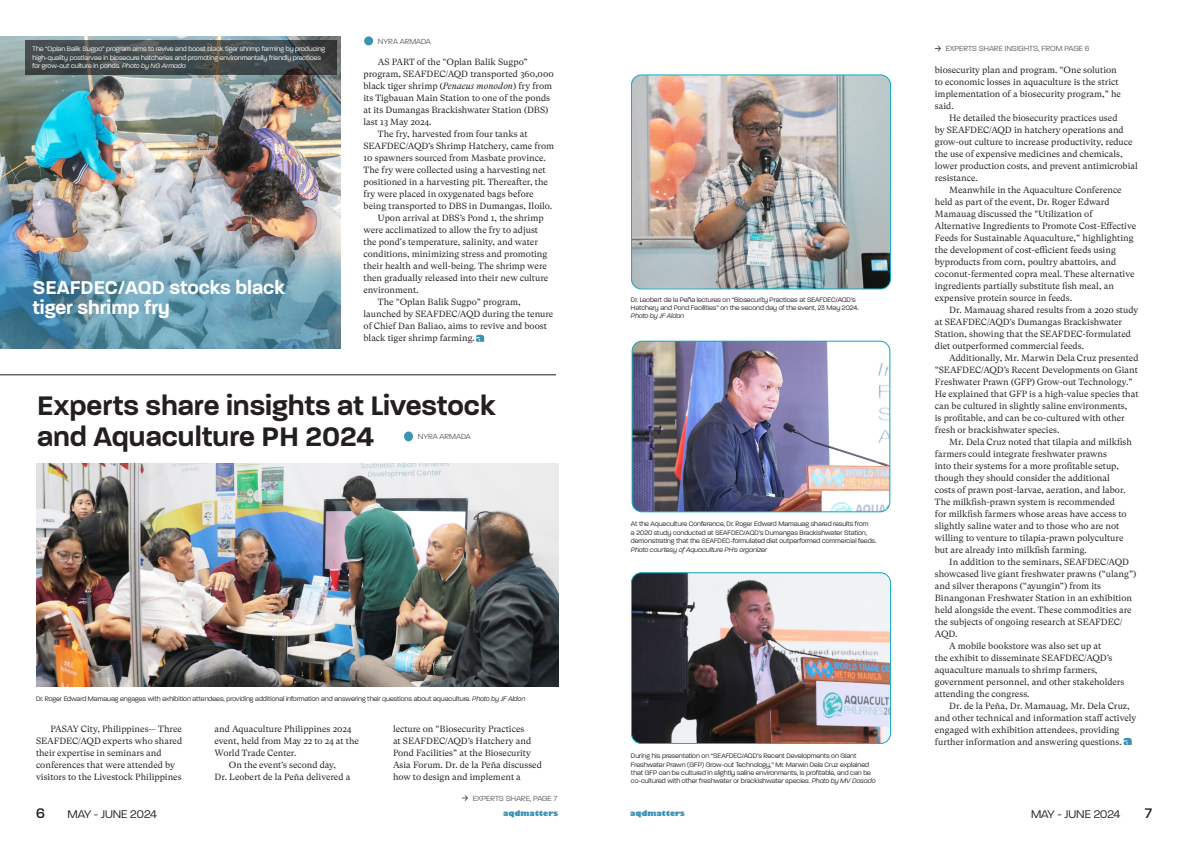
<style>
.page{position:relative;width:1188px;height:843px;background:#fff}
.page>*{position:absolute;margin:0;border:0;box-sizing:border-box;transform-origin:0 0}
.t1{font:600 29px "Paralucent";color:#231f20}
.t2{font:600 20px/20px "Paralucent";color:#fff}
.t3{font:500 15px "Paralucent";color:#231f20}
.t4{font:300 12px "Paralucent";color:#231f20}
.t5{font:9px/12px "GT Super Text";color:#231f20}
.t6{font:300 8px "Paralucent";color:#5f5f62}
.t7{font:800 7.5px "Gill Sans";color:#3b92b3}
.t8{font:300 7px/8.4px "Paralucent";color:#231f20}
.t9{font:300 7px/8.4px "Paralucent";color:#fff}
.s1{font-style:italic}
.s2{font-family:"GT Super Txt Trial";font-style:italic}
</style>
<div class="page">
<img style="left:0;top:36px;width:340px;height:205px">
<img style="left:0;top:241px;width:340px;height:108px">
<div style="left:364px;top:36px;width:9px;height:9px;background:#3b92b3;border-radius:50%"></div>
<hr style="left:0;top:374px;width:556px;height:1px;background:#231f20">
<svg style="left:476px;top:334px;width:8px;height:8px"></svg>
<img style="left:631px;top:76px;width:259px;height:213px">
<div style="left:631px;top:74px;width:260px;height:215px;border:1px solid #19afc5;border-radius:10px"></div>
<img style="left:632px;top:342px;width:258px;height:169px">
<div style="left:632px;top:340px;width:258px;height:172px;border:1px solid #19afc5;border-radius:10px"></div>
<img style="left:631px;top:573px;width:259px;height:170px">
<div style="left:631px;top:572px;width:260px;height:171px;border:1px solid #19afc5;border-radius:10px"></div>
<div style="left:404px;top:431px;width:9px;height:10px;background:#3b92b3;border-radius:50%"></div>
<svg style="left:1123px;top:737px;width:9px;height:7px"></svg>
<svg style="left:462px;top:795px;width:6px;height:5px"></svg>
<img style="left:36px;top:463px;width:523px;height:223px">
<svg style="left:935px;top:45px;width:6px;height:6px"></svg>
<svg style="left:26px;top:40px;width:311px;height:34px;background:#424a4b"></svg>
<p class="t9" style="left:33px;top:45px;width:294px">The “Oplan Balik Sugpo” program aims to revive and boost black tiger shrimp farming by producing high-quality postlarvae in biosecure hatcheries and promoting environmentally friendly practices for grow-out culture in ponds. <span class="s1">Photo by NG Armada</span></p>
<p class="t2" style="left:33px;top:278px;width:254px">SEAFDEC/AQD stocks black tiger shrimp fry</p>
<p class="t6" style="left:378px;top:37px;width:54px">NYRA ARMADA</p>
<p class="t5" style="left:364px;top:56px;width:192px;text-indent:14px">AS PART of the “Oplan Balik Sugpo” program, SEAFDEC/AQD transported 360,000 black tiger shrimp (<span class="s2">Penaeus monodon</span>) fry from its Tigbauan Main Station to one of the ponds at its Dumangas Brackishwater Station (DBS) last 13 May 2024.</p>
<p class="t5" style="left:364px;top:128px;width:192px;text-indent:14px">The fry, harvested from four tanks at SEAFDEC/AQD’s Shrimp Hatchery, came from 10 spawners sourced from Masbate province.<br>The fry were collected using a harvesting net positioned in a harvesting pit. Thereafter, the fry were placed in oxygenated bags before being transported to DBS in Dumangas, Iloilo.</p>
<p class="t5" style="left:364px;top:212px;width:186px;text-indent:14px">Upon arrival at DBS’s Pond 1, the shrimp were acclimatized to allow the fry to adjust the pond's temperature, salinity, and water conditions, minimizing stress and promoting their health and well-being. The shrimp were then gradually released into their new culture environment.</p>
<p class="t5" style="left:364px;top:296px;width:191px;text-indent:14px">The “Oplan Balik Sugpo” program, launched by SEAFDEC/AQD during the tenure of Chief Dan Baliao, aims to revive and boost black tiger shrimp farming.</p>
<p class="t1" style="left:37px;top:388px;width:460px">Experts share insights at Livestock</p>
<p class="t1" style="left:37px;top:419px;width:339px">and Aquaculture PH 2024</p>
<p class="t6" style="left:418px;top:432px;width:54px">NYRA ARMADA</p>
<p class="t8" style="left:36px;top:694px;width:491px">Dr. Roger Edward Mamauag engages with exhibition attendees, providing additional information and answering their questions about aquaculture. <span class="s1">Photo by JF Aldon</span></p>
<p class="t5" style="left:36px;top:723px;width:148px;text-indent:14px">PASAY City, Philippines— Three SEAFDEC/AQD experts who shared their expertise in seminars and conferences that were attended by visitors to the Livestock Philippines</p>
<p class="t5" style="left:214px;top:723px;width:146px">and Aquaculture Philippines 2024 event, held from May 22 to 24 at the<br>World Trade Center.</p>
<p class="t5" style="left:214px;top:759px;width:137px;text-align:center">On the event’s second day,<br>Dr. Leobert de la Peña delivered a</p>
<p class="t5" style="left:393px;top:723px;width:150px">lecture on “Biosecurity Practices<br>at SEAFDEC/AQD’s Hatchery and Pond Facilities” at the Biosecurity Asia Forum. Dr. de la Peña discussed how to design and implement a</p>
<p class="t6" style="left:473px;top:793px;width:86px">EXPERTS SHARE, PAGE 7</p>
<p class="t8" style="left:631px;top:295px;width:229px">Dr. Leobert de la Peña lectures on “Biosecurity Practices at SEAFDEC/AQD’s<br>Hatchery and Pond Facilities” on the second day of the event, 23 May 2024.<br><span class="s1">Photo by JF Aldon</span></p>
<p class="t8" style="left:631px;top:519px;width:247px">At the Aquaculture Conference, Dr. Roger Edward Mamauag shared results from<br>a 2020 study conducted at SEAFDEC/AQD’s Dumangas Brackishwater Station, demonstrating that the SEAFDEC-formulated diet outperformed commercial feeds.<br><span class="s1">Photo courtesy of Aquaculture PH's organizer</span></p>
<p class="t8" style="left:631px;top:751px;width:246px">During his presentation on “SEAFDEC/AQD’s Recent Developments on Giant Freshwater Prawn (GFP) Grow-out Technology,” Mr. Marwin Dela Cruz explained that GFP can be cultured in slightly saline environments, is profitable, and can be co-cultured with other freshwater or brackishwater species. <span class="s1">Photo by MV Dosado</span></p>
<p class="t6" style="left:946px;top:44px;width:145px">EXPERTS SHARE INSIGHTS, FROM PAGE 6</p>
<p class="t5" style="left:935px;top:63px;width:188px">biosecurity plan and program. “One solution to economic losses in aquaculture is the strict implementation of a biosecurity program,” he said.</p>
<p class="t5" style="left:935px;top:111px;width:204px;text-indent:14px">He detailed the biosecurity practices used<br>by SEAFDEC/AQD in hatchery operations and grow-out culture to increase productivity, reduce the use of expensive medicines and chemicals, lower production costs, and prevent antimicrobial resistance.</p>
<p class="t5" style="left:935px;top:183px;width:203px;text-indent:14px">Meanwhile in the Aquaculture Conference held as part of the event, Dr. Roger Edward Mamauag discussed the “Utilization of Alternative Ingredients to Promote Cost-Effective Feeds for Sustainable Aquaculture,” highlighting the development of cost-efficient feeds using byproducts from corn, poultry abattoirs, and coconut-fermented copra meal. These alternative ingredients partially substitute fish meal, an expensive protein source in feeds.</p>
<p class="t5" style="left:935px;top:303px;width:205px;text-indent:14px">Dr. Mamauag shared results from a 2020 study at SEAFDEC/AQD’s Dumangas Brackishwater Station, showing that the SEAFDEC-formulated diet outperformed commercial feeds.</p>
<p class="t5" style="left:935px;top:351px;width:205px;text-indent:14px">Additionally, Mr. Marwin Dela Cruz presented “SEAFDEC/AQD’s Recent Developments on Giant Freshwater Prawn (GFP) Grow-out Technology.” He explained that GFP is a high-value species that can be cultured in slightly saline environments,<br>is profitable, and can be co-cultured with other fresh or brackishwater species.</p>
<p class="t5" style="left:935px;top:435px;width:199px;text-indent:14px">Mr. Dela Cruz noted that tilapia and milkfish farmers could integrate freshwater prawns<br>into their systems for a more profitable setup, though they should consider the additional costs of prawn post-larvae, aeration, and labor.<br>The milkfish-prawn system is recommended<br>for milkfish farmers whose areas have access to slightly saline water and to those who are not willing to venture to tilapia-prawn polyculture but are already into milkfish farming.</p>
<p class="t5" style="left:935px;top:555px;width:203px;text-indent:14px">In addition to the seminars, SEAFDEC/AQD showcased live giant freshwater prawns (“ulang”) and silver therapons (“ayungin”) from its Binangonan Freshwater Station in an exhibition held alongside the event. These commodities are the subjects of ongoing research at SEAFDEC/ AQD.</p>
<p class="t5" style="left:935px;top:639px;width:191px;text-indent:14px">A mobile bookstore was also set up at<br>the exhibit to disseminate SEAFDEC/AQD’s aquaculture manuals to shrimp farmers, government personnel, and other stakeholders attending the congress.</p>
<p class="t5" style="left:935px;top:699px;width:203px;text-indent:14px">Dr. de la Peña, Dr. Mamauag, Mr. Dela Cruz, and other technical and information staff actively engaged with exhibition attendees, providing further information and answering questions.</p>
<h3 class="t3" style="left:36px;top:804px;width:10px">6</h3>
<h3 class="t4" style="left:68px;top:807px;width:91px">MAY - JUNE 2024</h3>
<p class="t7" style="left:503px;top:807px;width:56px">aqdmatters</p>
<p class="t7" style="left:630px;top:807px;width:56px">aqdmatters</p>
<h3 class="t4" style="left:1031px;top:807px;width:91px">MAY - JUNE 2024</h3>
<h3 class="t3" style="left:1145px;top:804px;width:9px">7</h3>
</div>
